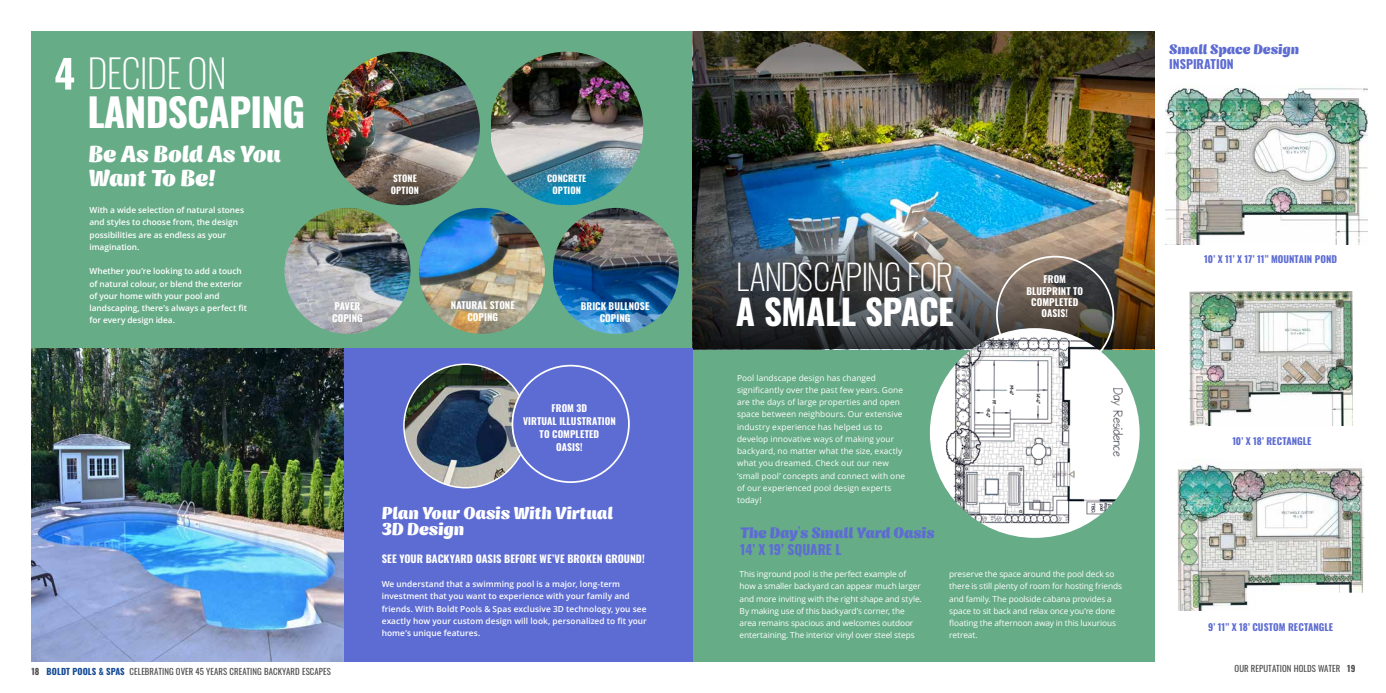
<style>
.page{position:relative;width:1386px;height:693px;background:#fff}
.page>*{position:absolute;margin:0;border:0;box-sizing:border-box;transform-origin:0 0}
.t1{font:700 39.02px "Oswald";letter-spacing:-.02em;color:#fff}
.t2{font:200 39.02px "Oswald";letter-spacing:-.02em;color:#fff}
.t3{font:200 35px "Oswald";letter-spacing:-.02em;color:#fff}
.t4{font:700 35px "Oswald";letter-spacing:-.02em;color:#fff}
.t5{font:23.62px/23.6px "Genica One";color:#fff}
.t6{font:17.5px/16.6px "Genica One";color:#fff}
.t7{font:15.4px "Genica One";color:#5d6cd2}
.t8{font:14px "Genica One";letter-spacing:.005em;color:#5d6cd2}
.t9{font:700 13.47px "Oswald";letter-spacing:-.005em;color:#5d6cd2}
.t10{font:700 12.25px "Oswald";letter-spacing:-.005em;color:#5d6cd2}
.t11{font:700 10.5px "Oswald";color:#fff}
.t12{font:700 9.62px/12.2px "Oswald";letter-spacing:.01em;color:#fff;text-align:center}
.t13{font:700 9.62px "Oswald";color:#5d6cd2}
.t14{font:700 9.1px/11.6px "Oswald";letter-spacing:.005em;color:#fff;text-align:center}
.t15{font:8.75px "Oswald";letter-spacing:.01em;color:#4d4d4f}
.t16{font:8.31px/12.2px "Open Sans";color:#fff}
.t17{font:600 8.31px/12.2px "Open Sans";letter-spacing:.005em;color:#fff}
.s1{font-weight:700}
.s2{font-weight:700;color:#154a95}
.s3{font-family:"Leiko"}
</style>
<div class="page">
<div style="left:32px;top:32px;width:661px;height:317px;background:#66ac87"></div>
<img style="left:1189px;top:291px;width:163px;height:135px">
<img style="left:419px;top:208px;width:126px;height:126px;border-radius:63px">
<img style="left:284px;top:208px;width:126px;height:126px;border-radius:63px">
<img style="left:553px;top:208px;width:126px;height:126px;border-radius:63px">
<img style="left:1178px;top:459px;width:186px;height:152px">
<img style="left:1165px;top:87px;width:203px;height:157px">
<div style="left:693px;top:349px;width:461px;height:313px;background:#66ac87"></div>
<img style="left:693px;top:160px;width:461px;height:53px">
<img style="left:693px;top:213px;width:461px;height:136px">
<img style="left:693px;top:32px;width:461px;height:128px">
<img style="left:930px;top:328px;width:210px;height:210px;border-radius:105px">
<img style="left:491px;top:52px;width:152px;height:153px">
<img style="left:327px;top:52px;width:153px;height:153px;border-radius:50%">
<img style="left:490px;top:52px;width:153px;height:153px;border-radius:50%">
<svg style="left:55px;top:58px;width:19px;height:32px"></svg>
<div style="left:344px;top:348px;width:349px;height:314px;background:#5d6cd2"></div>
<img style="left:32px;top:348px;width:312px;height:314px">
<img style="left:404px;top:364px;width:123px;height:124px;border-radius:62px">
<div style="left:512px;top:366px;width:117px;height:116px;background:#5d6cd2;border-radius:50%"></div>
<div style="left:512px;top:365px;width:118px;height:118px;border:2px solid #fff;border-radius:50%"></div>
<h1 class="t2" style="left:87px;top:39px;width:141px">DECIDE ON</h1>
<h1 class="t1" style="left:87px;top:92px;width:219px">LANDSCAPING</h1>
<h3 class="t5" style="left:89px;top:144px;width:194px">Be As Bold As You<br>Want To Be!</h3>
<p class="t17" style="left:89px;top:204px;width:156px">With a wide selection of natural stones and styles to choose from, the design possibilities are as endless as your imagination.</p>
<p class="t17" style="left:89px;top:265px;width:159px">Whether you’re looking to add a touch of natural colour, or blend the exterior of your home with your pool and landscaping, there’s always a perfect fit for every design idea.</p>
<p class="t14" style="left:391px;top:173px;width:30px;text-align:left">STONE<br>OPTION</p>
<p class="t14" style="left:547px;top:173px;width:41px">CONCRETE<br>OPTION</p>
<p class="t12" style="left:451px;top:299px;width:65px">NATURAL STONE<br>COPING</p>
<p class="t12" style="left:332px;top:301px;width:32px;text-align:left">PAVER<br>COPING</p>
<p class="t12" style="left:581px;top:301px;width:70px">BRICK BULLNOSE<br>COPING</p>
<p class="t12" style="left:523px;top:402px;width:94px;line-height:13.1px">FROM 3D<br>VIRTUAL ILLUSTRATION<br>TO COMPLETED<br>OASIS!</p>
<h3 class="t6" style="left:382px;top:505px;width:233px">Plan Your Oasis With Virtual<br>3D Design</h3>
<p class="t11" style="left:382px;top:553px;width:264px">SEE YOUR BACKYARD OASIS BEFORE WE’VE BROKEN GROUND!</p>
<p class="t17" style="left:382px;top:578px;width:267px">We understand that a swimming pool is a major, long-term investment that you want to experience with your family and friends. With Boldt Pools &amp; Spas exclusive 3D technology, you see exactly how your custom design will look, personalized to fit your home’s unique features.</p>
<p class="t15" style="left:31px;top:664px;width:301px"><span class="s1">18</span> <span class="s2">BOLDT POOLS &amp; SPAS</span> CELEBRATING OVER 45 YEARS CREATING BACKYARD ESCAPES</p>
<h3 class="t8" style="left:1169px;top:40px;width:131px">Small Space Design</h3>
<h3 class="t10" style="left:1169px;top:57px;width:66px">INSPIRATION</h3>
<h2 class="t3" style="left:736px;top:246px;width:219px">LANDSCAPING FOR</h2>
<h2 class="t4" style="left:736px;top:294px;width:220px">A SMALL SPACE</h2>
<p class="t12" style="left:1026px;top:274px;width:58px;line-height:11.4px">FROM<br>BLUEPRINT TO<br>COMPLETED<br>OASIS!</p>
<p class="t16" style="left:737px;top:371px;width:170px">Pool landscape design has changed significantly over the past few years. Gone are the days of large properties and open space between neighbours. Our extensive industry experience has helped us to develop innovative ways of making your backyard, no matter what the size, exactly what you dreamed. Check out our new ‘small pool’ concepts and connect with one of our experienced pool design experts today!</p>
<h3 class="t7" style="left:740px;top:524px;width:196px">The Day<span class="s3">’</span>s Small Yard Oasis</h3>
<h3 class="t9" style="left:740px;top:542px;width:103px">14’ X 19’ SQUARE L</h3>
<p class="t16" style="left:740px;top:568px;width:184px">This inground pool is the perfect example of how a smaller backyard can appear much larger and more inviting with the right shape and style.<br>By making use of this backyard’s corner, the area remains spacious and welcomes outdoor entertaining. The interior vinyl over steel steps</p>
<p class="t16" style="left:949px;top:568px;width:174px">preserve the space around the pool deck so there is still plenty of room for hosting friends and family. The poolside cabana provides a space to sit back and relax once you’re done floating the afternoon away in this luxurious retreat.</p>
<p class="t13" style="left:1204px;top:254px;width:134px">10’ X 11’ X 17’ 11” MOUNTAIN POND</p>
<p class="t13" style="left:1232px;top:436px;width:81px">10’ X 18’ RECTANGLE</p>
<p class="t13" style="left:1208px;top:622px;width:127px">9’ 11” X 18’ CUSTOM RECTANGLE</p>
<p class="t15" style="left:1235px;top:661px;width:122px">OUR REPUTATION HOLDS WATER <span class="s1">19</span></p>
</div>
